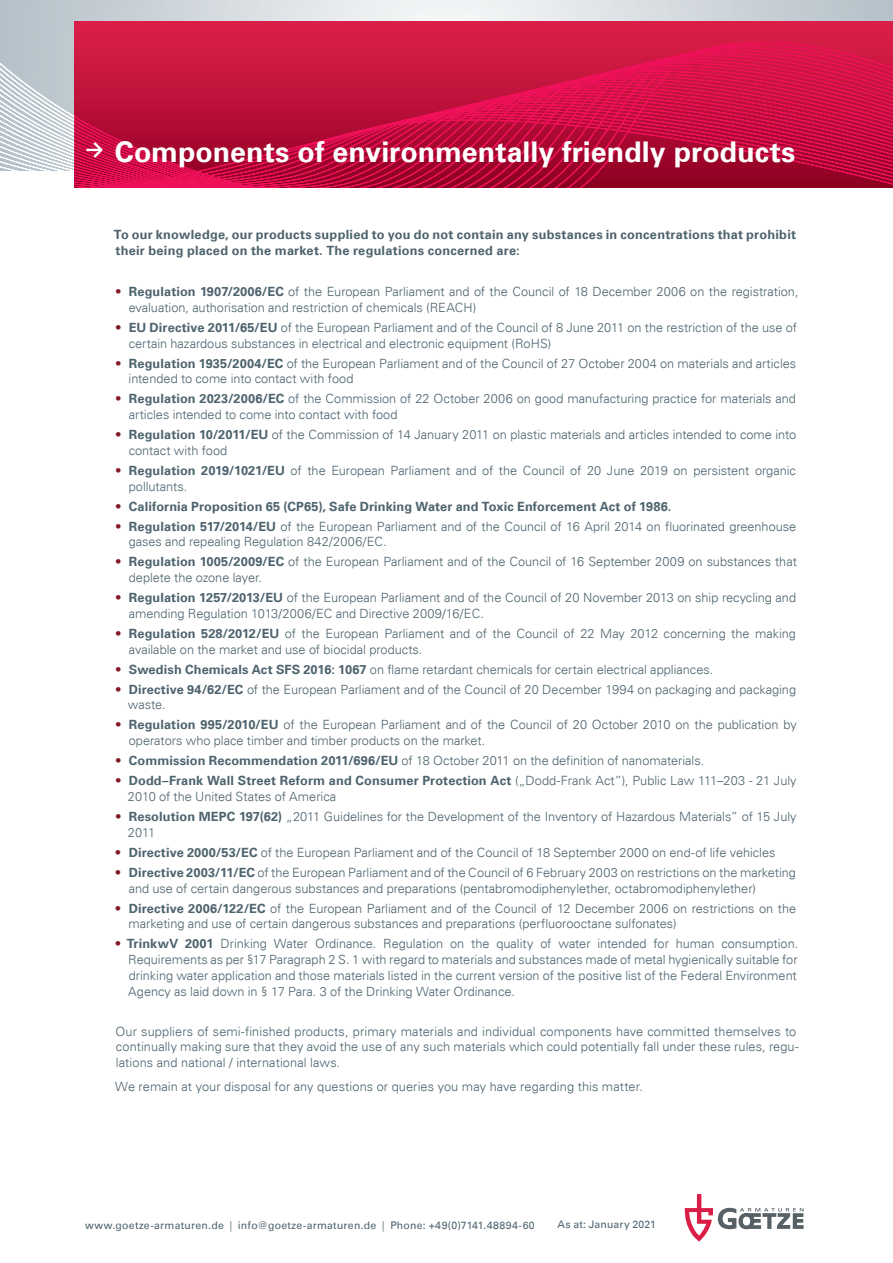
<style>
.page{position:relative;width:893px;height:1263px;background:#fff}
.page>*{position:absolute;margin:0;border:0;box-sizing:border-box;transform-origin:0 0}
.t1{font:700 28.5px "Univers";letter-spacing:.005em;color:#fff}
.t2{font:300 12.75px/15.8px "Univers";color:#4d636e}
.t3{font:700 12.75px/15.8px "Univers";letter-spacing:.015em;color:#4d636e}
.t4{font:10.5px "Univers";letter-spacing:.025em;color:#4d636e}
.s1{font-weight:700;color:#831927}
.s2{font-weight:700}
.s3{color:#831927}
.s4{font-weight:300}
</style>
<div class="page">
<svg style="left:74px;top:0;width:819px;height:21px;background:#d8dde2"></svg>
<svg style="left:0;top:0;width:74px;height:170px"></svg>
<svg style="left:74px;top:21px;width:819px;height:166px;background:#c4103e"></svg>
<svg style="left:685px;top:1194px;width:119px;height:47px"></svg>
<h1 class="t1" style="left:85px;top:135px;width:712px"><sup>→</sup> Components of environmentally friendly products</h1>
<p class="t3" style="left:114px;top:227px;width:684px">To our knowledge, our products supplied to you do not contain any substances in concentrations that prohibit their being placed on the market. The regulations concerned are:</p>
<p class="t2" style="left:129px;top:284px;width:671px;text-indent:-13px"><span class="s1">•</span> <span class="s2">Regulation 1907/2006/EC</span> of the European Parliament and of the Council of 18 December 2006 on the registration, evaluation, authorisation and restriction of chemicals (REACH)</p>
<p class="t2" style="left:129px;top:319px;width:670px;text-indent:-13px"><span class="s1">•</span> <span class="s2">EU Directive 2011/65/EU</span> of the European Parliament and of the Council of 8 June 2011 on the restriction of the use of certain hazardous substances in electrical and electronic equipment (RoHS)</p>
<p class="t2" style="left:129px;top:355px;width:669px;text-indent:-13px"><span class="s1">•</span> <span class="s2">Regulation 1935/2004/EC</span> of the European Parliament and of the Council of 27 October 2004 on materials and articles intended to come into contact with food</p>
<p class="t2" style="left:129px;top:391px;width:669px;text-indent:-13px"><span class="s1">•</span> <span class="s2">Regulation 2023/2006/EC</span> of the Commission of 22 October 2006 on good manufacturing practice for materials and articles intended to come into contact with food</p>
<p class="t2" style="left:129px;top:427px;width:669px;text-indent:-13px"><span class="s1">•</span> <span class="s2">Regulation 10/2011/EU</span> of the Commission of 14 January 2011 on plastic materials and articles intended to come into contact with food</p>
<p class="t2" style="left:129px;top:462px;width:669px;text-indent:-13px"><span class="s1">•</span> <span class="s2">Regulation 2019/1021/EU</span> of the European Parliament and of the Council of 20 June 2019 on persistent organic pollutants.</p>
<p class="t3" style="left:116px;top:498px;width:557px"><span class="s3">•</span> California Proposition 65 (CP65), Safe Drinking Water and Toxic Enforcement Act of 1986.</p>
<p class="t2" style="left:129px;top:518px;width:669px;text-indent:-13px"><span class="s1">•</span> <span class="s2">Regulation 517/2014/EU</span> of the European Parliament and of the Council of 16 April 2014 on fluorinated greenhouse gases and repealing Regulation 842/2006/EC.</p>
<p class="t2" style="left:129px;top:554px;width:670px;text-indent:-13px"><span class="s1">•</span> <span class="s2">Regulation 1005/2009/EC</span> of the European Parliament and of the Council of 16 September 2009 on substances that deplete the ozone layer.</p>
<p class="t2" style="left:129px;top:590px;width:669px;text-indent:-13px"><span class="s1">•</span> <span class="s2">Regulation 1257/2013/EU</span> of the European Parliament and of the Council of 20 November 2013 on ship recycling and amending Regulation 1013/2006/EC and Directive 2009/16/EC.</p>
<p class="t2" style="left:129px;top:625px;width:669px;text-indent:-13px"><span class="s1">•</span> <span class="s2">Regulation 528/2012/EU</span> of the European Parliament and of the Council of 22 May 2012 concerning the making available on the market and use of biocidal products.</p>
<p class="t2" style="left:116px;top:661px;width:599px"><span class="s1">•</span> <span class="s2">Swedish Chemicals Act SFS 2016: 1067</span> on flame retardant chemicals for certain electrical appliances.</p>
<p class="t2" style="left:128px;top:681px;width:670px;text-indent:-12px"><span class="s1">•</span> <span class="s2">Directive 94/62/EC</span> of the European Parliament and of the Council of 20 December 1994 on packaging and packaging waste.</p>
<p class="t2" style="left:129px;top:717px;width:669px;text-indent:-13px"><span class="s1">•</span> <span class="s2">Regulation 995/2010/EU</span> of the European Parliament and of the Council of 20 October 2010 on the publication by operators who place timber and timber products on the market.</p>
<p class="t2" style="left:116px;top:753px;width:590px"><span class="s1">•</span> <span class="s2">Commission Recommendation 2011/696/EU</span> of 18 October 2011 on the definition of nanomaterials.</p>
<p class="t2" style="left:128px;top:773px;width:670px;text-indent:-12px"><span class="s1">•</span> <span class="s2">Dodd–Frank Wall Street Reform and Consumer Protection Act</span> („Dodd-Frank Act”), Public Law 111–203 - 21 July<br>2010 of the United States of America</p>
<p class="t2" style="left:128px;top:809px;width:670px;text-indent:-12px"><span class="s1">•</span> <span class="s2">Resolution MEPC 197(62)</span> „2011 Guidelines for the Development of the Inventory of Hazardous Materials” of 15 July<br>2011</p>
<p class="t2" style="left:116px;top:844px;width:661px"><span class="s1">•</span> <span class="s2">Directive 2000/53/EC</span> of the European Parliament and of the Council of 18 September 2000 on end-of life vehicles</p>
<p class="t2" style="left:129px;top:864px;width:669px;text-indent:-13px"><span class="s1">•</span> <span class="s2">Directive 2003/11/EC</span> of the European Parliament and of the Council of 6 February 2003 on restrictions on the marketing and use of certain dangerous substances and preparations (pentabromodiphenylether, octabromodiphenylether)</p>
<p class="t2" style="left:129px;top:900px;width:669px;text-indent:-13px"><span class="s1">•</span> <span class="s2">Directive 2006/122/EC</span> of the European Parliament and of the Council of 12 December 2006 on restrictions on the marketing and use of certain dangerous substances and preparations (perfluorooctane sulfonates)</p>
<p class="t2" style="left:128px;top:936px;width:671px;text-align:justify;text-indent:-12px"><span class="s1">•</span> <span class="s2">TrinkwV 2001</span> Drinking Water Ordinance. Regulation on the quality of water intended for human consumption.<br>Requirements as per §17 Paragraph 2 S. 1 with regard to materials and substances made of metal hygienically suitable for drinking water application and those materials listed in the current version of the positive list of the Federal Environment Agency as laid down in § 17 Para. 3 of the Drinking Water Ordinance.</p>
<p class="t2" style="left:116px;top:1023px;width:685px">Our suppliers of semi-finished products, primary materials and individual components have committed themselves to continually making sure that they avoid the use of any such materials which could potentially fall under these rules, regu&shy;lations and national / international laws.</p>
<p class="t2" style="left:115px;top:1079px;width:529px">We remain at your disposal for any questions or queries you may have regarding this matter.</p>
<p class="t4" style="left:85px;top:1219px;width:451px">www.goetze-armaturen.de <span class="s4">|</span> info@goetze-armaturen.de <span class="s4">|</span> Phone: +49(0)7141.48894-60</p>
<p class="t4" style="left:558px;top:1218px;width:100px">As at: January 2021</p>
</div>
